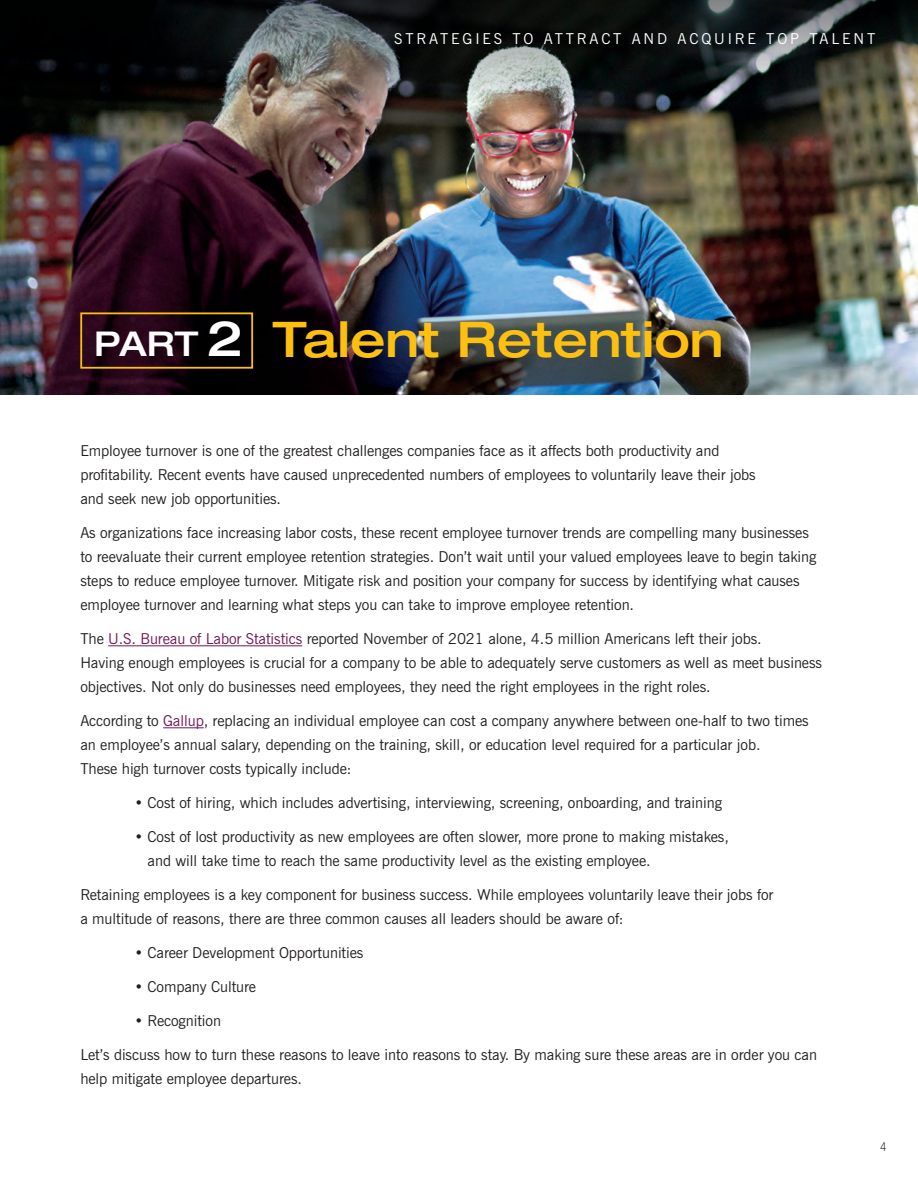
<style>
.page{position:relative;width:918px;height:1188px;background:#fff}
.page>*{position:absolute;margin:0;border:0;box-sizing:border-box;transform-origin:0 0}
.t1{font:500 expanded 49.2px "Helvetica Neue";color:#fdc011}
.t2{font:500 expanded 34.2px "Helvetica Neue";color:#fff}
.t3{font:15px/24px "News Gothic BT";letter-spacing:-.005em;color:#231f20}
.t4{font:15px "News Gothic BT";letter-spacing:.19em;color:#fff}
.t5{font:300 12px "News Gothic BT";color:#231f20;scale:.9 1}
.s1{font-size:49.2px}
.s2{color:#711754}
</style>
<div class="page">
<img style="left:0;top:132px;width:918px;height:263px">
<img style="left:0;top:0;width:918px;height:132px">
<hr style="left:108px;top:645px;width:194px;height:1px;background:#711754">
<hr style="left:163px;top:727px;width:41px;height:1px;background:#711754">
<div style="left:80px;top:312px;width:173px;height:57px;border:2px solid #fdc011"></div>
<p class="t4" style="left:394px;top:30px;width:483px">STRATEGIES TO ATTRACT AND ACQUIRE TOP TALENT</p>
<p class="t2" style="left:94px;top:323px;width:150px">PART <span class="s1">2</span></p>
<p class="t1" style="left:273px;top:309px;width:452px">Talent Retention</p>
<p class="t3" style="left:80px;top:439px;width:677px">Employee turnover is one of the greatest challenges companies face as it affects both productivity and profitability. Recent events have caused unprecedented numbers of employees to voluntarily leave their jobs and seek new job opportunities.</p>
<p class="t3" style="left:80px;top:521px;width:738px">As organizations face increasing labor costs, these recent employee turnover trends are compelling many businesses to reevaluate their current employee retention strategies. Don’t wait until your valued employees leave to begin taking steps to reduce employee turnover. Mitigate risk and position your company for success by identifying what causes employee turnover and learning what steps you can take to improve employee retention.</p>
<p class="t3" style="left:80px;top:627px;width:743px">The <span class="s2">U.S. Bureau of Labor Statistics</span> reported November of 2021 alone, 4.5 million Americans left their jobs.<br>Having enough employees is crucial for a company to be able to adequately serve customers as well as meet business objectives. Not only do businesses need employees, they need the right employees in the right roles.</p>
<p class="t3" style="left:80px;top:709px;width:730px">According to <span class="s2">Gallup</span>, replacing an individual employee can cost a company anywhere between one-half to two times an employee’s annual salary, depending on the training, skill, or education level required for a particular job.<br>These high turnover costs typically include:</p>
<p class="t3" style="left:134px;top:791px;width:589px">• Cost of hiring, which includes advertising, interviewing, screening, onboarding, and training</p>
<p class="t3" style="left:148px;top:825px;width:583px;text-indent:-13px">• Cost of lost productivity as new employees are often slower, more prone to making mistakes, and will take time to reach the same productivity level as the existing employee.</p>
<p class="t3" style="left:80px;top:883px;width:695px">Retaining employees is a key component for business success. While employees voluntarily leave their jobs for a multitude of reasons, there are three common causes all leaders should be aware of:</p>
<p class="t3" style="left:134px;top:941px;width:231px">• Career Development Opportunities</p>
<p class="t3" style="left:134px;top:975px;width:123px">• Company Culture</p>
<p class="t3" style="left:134px;top:1009px;width:88px">• Recognition</p>
<p class="t3" style="left:80px;top:1043px;width:738px">Let’s discuss how to turn these reasons to leave into reasons to stay. By making sure these areas are in order you can help mitigate employee departures.</p>
<p class="t5" style="left:880px;top:1139px;width:9px">4</p>
</div>
